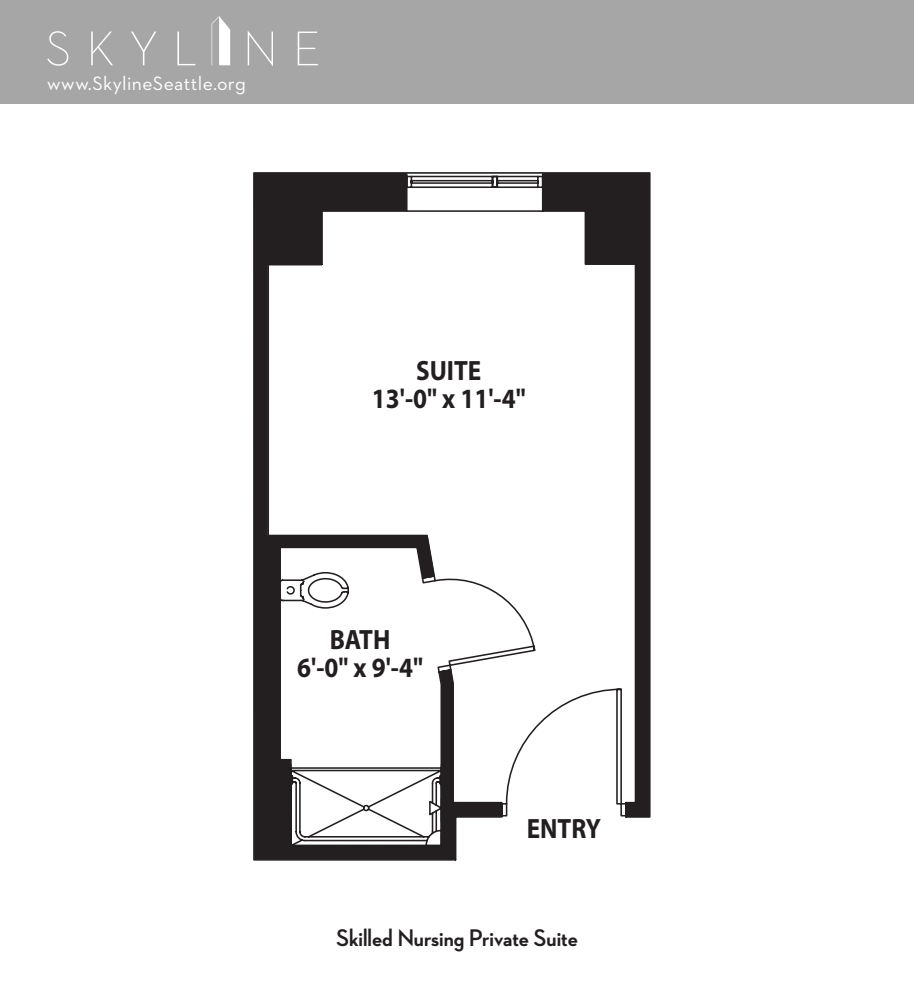
<style>
.page{position:relative;width:914px;height:1008px;background:#fff}
.page>*{position:absolute;margin:0;border:0;box-sizing:border-box;transform-origin:0 0}
.t1{font:700 28px/28px "Myriad";color:#231f20;text-align:center;scale:.9 1}
.t2{font:700 24.5px "Neutraface 2 Display";color:#231f20}
.t3{font:19.6px "Neutraface 2 Text";letter-spacing:.02em;color:#fff}
</style>
<div class="page">
<div style="left:0;top:0;width:914px;height:104px;background:#a7a6a6"></div>
<svg style="left:47px;top:31px;width:21px;height:35px"></svg>
<svg style="left:91px;top:32px;width:22px;height:33px"></svg>
<svg style="left:131px;top:32px;width:25px;height:33px"></svg>
<svg style="left:177px;top:32px;width:18px;height:33px"></svg>
<svg style="left:248px;top:31px;width:25px;height:35px"></svg>
<svg style="left:298px;top:32px;width:20px;height:33px"></svg>
<svg style="left:211px;top:16px;width:19px;height:49px"></svg>
<svg style="left:253px;top:172px;width:398px;height:689px"></svg>
<hr style="left:407px;top:210px;width:135px;height:2px;background:#231f20">
<hr style="left:406px;top:172px;width:136px;height:2px;background:#231f20">
<p class="t3" style="left:47px;top:72px;width:200px">www.SkylineSeattle.org</p>
<p class="t1" style="left:372px;top:357px;width:172px">SUITE<br>13'-0" X 11'-4"</p>
<p class="t1" style="left:297px;top:627px;width:141px">BATH<br>6'-0" X 9'-4"</p>
<p class="t1" style="left:527px;top:816px;width:84px">ENTRY</p>
<p class="t2" style="left:336px;top:924px;width:243px">Skilled Nursing Private Suite</p>
</div>
